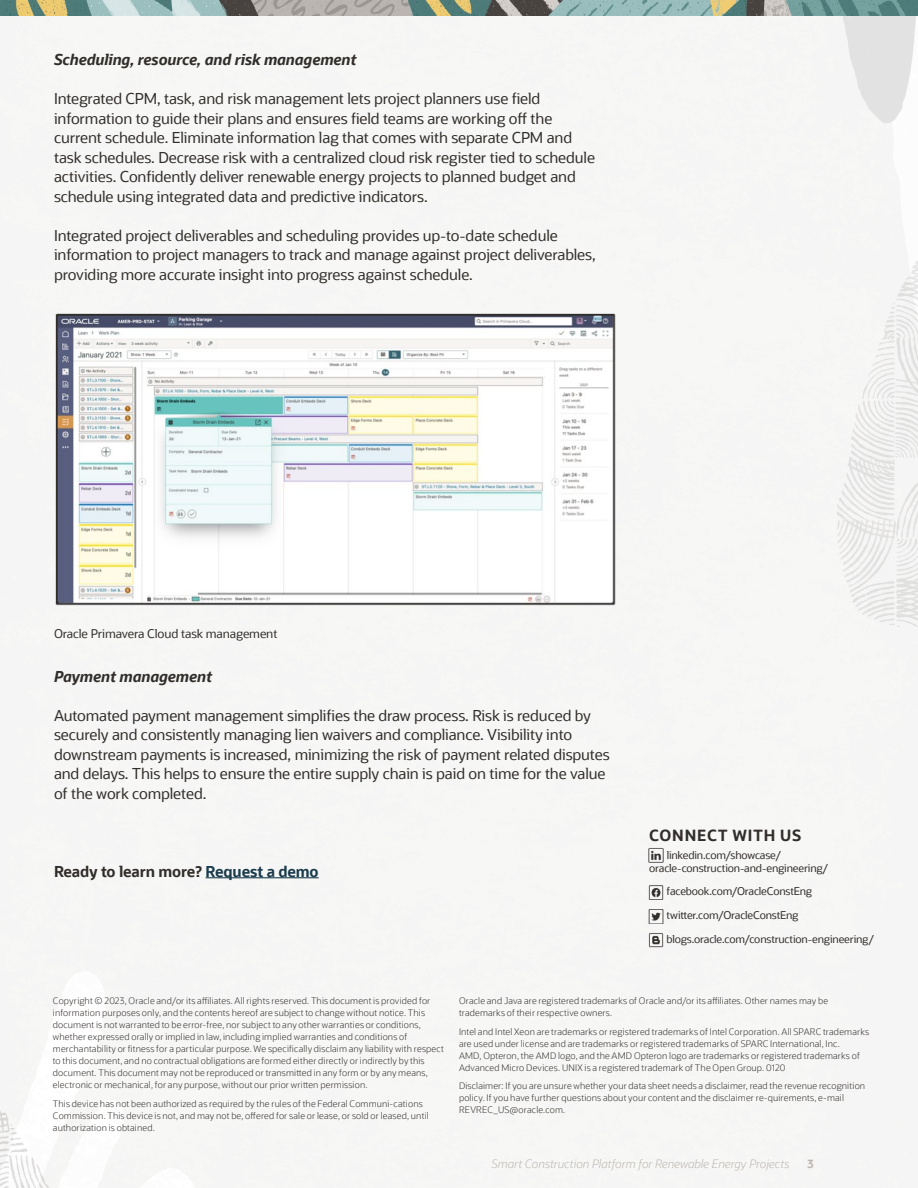
<style>
.page{position:relative;width:918px;height:1188px;background:#fff}
.page>*{position:absolute;margin:0;border:0;box-sizing:border-box;transform-origin:0 0}
.t1{font:700 15.45px "Oracle Sans";letter-spacing:.055em;color:#312d2a}
.t2{font:15px/19.5px "Oracle Sans";letter-spacing:-.01em;color:#312d2a}
.t3{font:italic 700 15px "Oracle Sans";letter-spacing:-.01em;color:#312d2a}
.t4{font:700 15px "Oracle Sans";letter-spacing:-.01em;color:#312d2a}
.t5{font:12px "Oracle Sans";color:#312d2a}
.t6{font:italic 300 11.55px "Oracle Sans";color:#bcb6b0}
.t7{font:700 11.55px "Oracle Sans";color:#bcb6b0}
.t8{font:10.65px/13px "Oracle Sans";letter-spacing:-.015em;color:#312d2a}
.t9{font:300 9px/12px "Oracle Sans";letter-spacing:.015em;color:#312d2a}
.s1{color:#193b4c}
</style>
<div class="page">
<div style="left:0;top:15px;width:918px;height:1173px;background:#f6f7f5"></div>
<hr style="left:206px;top:877px;width:113px;height:1px;background:#193b4c">
<img style="left:0;top:0;width:918px;height:15px">
<img style="left:54px;top:312px;width:563px;height:296px">
<img style="left:646px;top:847px;width:18px;height:18px">
<img style="left:649px;top:885px;width:14px;height:15px">
<img style="left:649px;top:909px;width:14px;height:14px">
<img style="left:649px;top:933px;width:14px;height:14px">
<h5 class="t3" style="left:54px;top:50px;width:304px">Scheduling, resource, and risk management</h5>
<p class="t2" style="left:54px;top:89px;width:500px">Integrated CPM, task, and risk management lets project planners use field information to guide their plans and ensures field teams are working off the</p>
<p class="t2" style="left:54px;top:128px;width:543px">current schedule. Eliminate information lag that comes with separate CPM and task schedules. Decrease risk with a centralized cloud risk register tied to schedule</p>
<p class="t2" style="left:54px;top:167px;width:523px">activities. Confidently deliver renewable energy projects to planned budget and schedule using integrated data and predictive indicators.</p>
<p class="t2" style="left:54px;top:226px;width:543px">Integrated project deliverables and scheduling provides up-to-date schedule information to project managers to track and manage against project deliverables, providing more accurate insight into progress against schedule.</p>
<p class="t5" style="left:54px;top:626px;width:225px">Oracle Primavera Cloud task management</p>
<h5 class="t3" style="left:54px;top:667px;width:160px">Payment management</h5>
<p class="t2" style="left:54px;top:706px;width:557px">Automated payment management simplifies the draw process. Risk is reduced by securely and consistently managing lien waivers and compliance. Visibility into downstream payments is increased, minimizing the risk of payment related disputes and delays. This helps to ensure the entire supply chain is paid on time for the value</p>
<p class="t2" style="left:54px;top:784px;width:154px">of the work completed.</p>
<h5 class="t4" style="left:54px;top:862px;width:266px">Ready to learn more? <span class="s1">Request a demo</span></h5>
<h5 class="t1" style="left:649px;top:826px;width:154px">CONNECT WITH US</h5>
<p class="t8" style="left:649px;top:848px;width:180px;text-indent:17px">linkedin.com/showcase/ oracle-construction-and-engineering/</p>
<p class="t8" style="left:667px;top:885px;width:147px">facebook.com/OracleConstEng</p>
<p class="t8" style="left:667px;top:909px;width:133px">twitter.com/OracleConstEng</p>
<p class="t8" style="left:667px;top:933px;width:209px">blogs.oracle.com/construction-engineering/</p>
<p class="t9" style="left:53px;top:995px;width:392px">Copyright © 2023, Oracle and/or its affiliates. All rights reserved. This document is provided for information purposes only, and the contents hereof are subject to change without notice. This document is not warranted to be error-free, nor subject to any other warranties or conditions, whether expressed orally or implied in law, including implied warranties and conditions of merchantability or fitness for a particular purpose. We specifically disclaim any liability with respect to this document, and no contractual obligations are formed either directly or indirectly by this document. This document may not be reproduced or transmitted in any form or by any means, electronic or mechanical, for any purpose, without our prior written permission.</p>
<p class="t9" style="left:53px;top:1097px;width:377px">This device has not been authorized as required by the rules of the Federal Communi-cations<br>Commission. This device is not, and may not be, offered for sale or lease, or sold or leased, until authorization is obtained.</p>
<p class="t9" style="left:459px;top:995px;width:371px">Oracle and Java are registered trademarks of Oracle and/or its affiliates. Other names may be trademarks of their respective owners.</p>
<p class="t9" style="left:459px;top:1025px;width:412px">Intel and Intel Xeon are trademarks or registered trademarks of Intel Corporation. All SPARC trademarks are used under license and are trademarks or registered trademarks of SPARC International, Inc.<br>AMD, Opteron, the AMD logo, and the AMD Opteron logo are trademarks or registered trademarks of Advanced Micro Devices. UNIX is a registered trademark of The Open Group. 0120</p>
<p class="t9" style="left:459px;top:1080px;width:408px">Disclaimer: If you are unsure whether your data sheet needs a disclaimer, read the revenue recognition policy. If you have further questions about your content and the disclaimer re-quirements, e-mail<br>REVREC_US@oracle.com.</p>
<p class="t6" style="left:491px;top:1157px;width:300px">Smart Construction Platform for Renewable Energy Projects</p>
<p class="t7" style="left:808px;top:1156px;width:8px">3</p>
</div>
